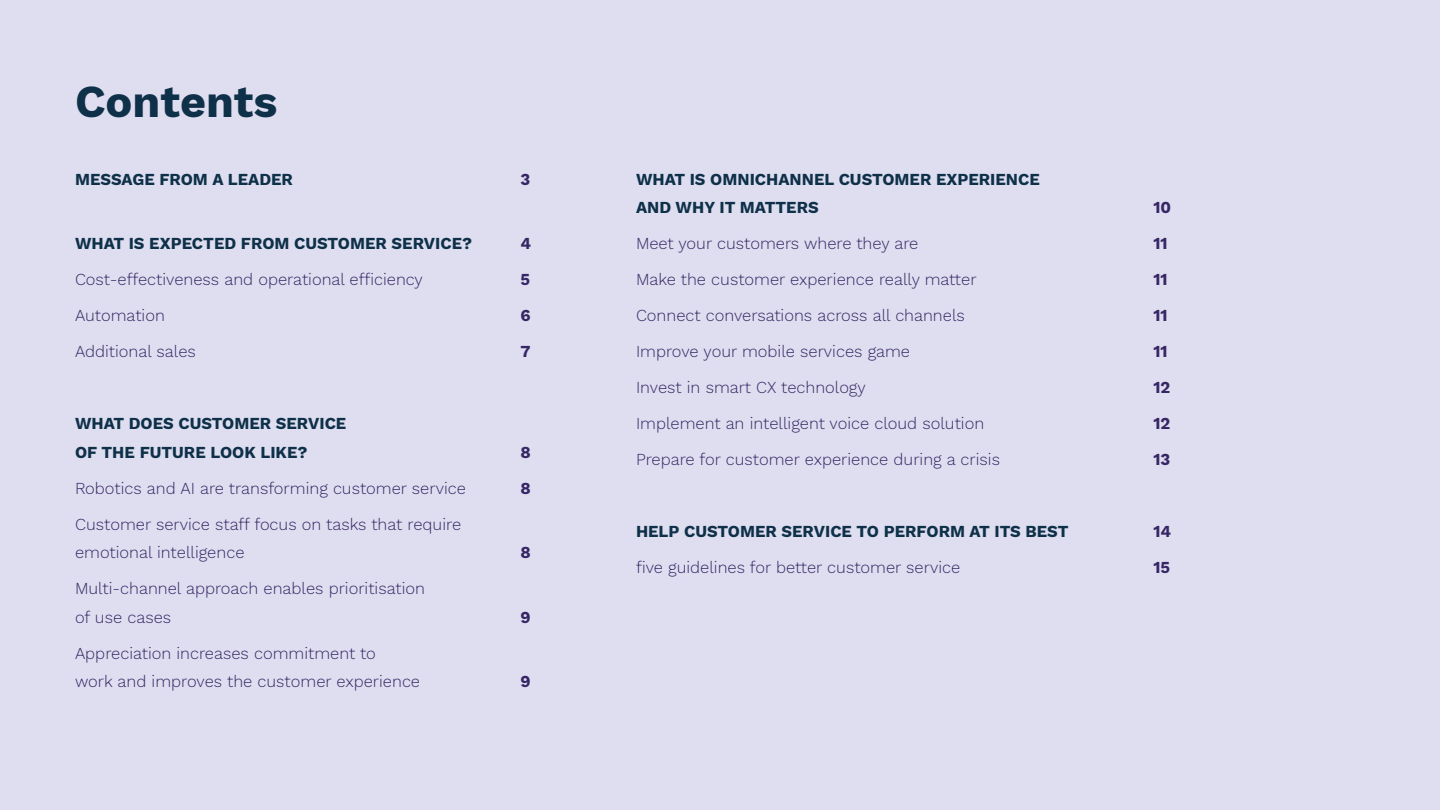
<style>
.page{position:relative;width:1440px;height:810px;background:#dedef0}
.page>*{position:absolute;margin:0;border:0;box-sizing:border-box;transform-origin:0 0}
.t1{font:700 45px "Work Sans";color:#0e3048}
.t2{font:300 16.5px/28.5px "Work Sans";color:#362664}
.t3{font:700 16.5px/28.5px "Work Sans";color:#0e3048}
.t4{font:700 16.5px "Work Sans";color:#362664}
</style>
<div class="page">
<h1 class="t1" style="left:75px;top:67px;width:204px">Contents</h1>
<p class="t3" style="left:75px;top:164px;width:220px">MESSAGE FROM A LEADER</p>
<p class="t4" style="left:520px;top:167px;width:11px">3</p>
<p class="t3" style="left:75px;top:229px;width:399px">WHAT IS EXPECTED FROM CUSTOMER SERVICE?</p>
<p class="t4" style="left:520px;top:231px;width:12px">4</p>
<p class="t2" style="left:75px;top:265px;width:349px">Cost-effectiveness and operational efficiency</p>
<p class="t4" style="left:520px;top:267px;width:11px">5</p>
<p class="t2" style="left:75px;top:301px;width:91px">Automation</p>
<p class="t4" style="left:520px;top:303px;width:12px">6</p>
<p class="t2" style="left:75px;top:337px;width:122px">Additional sales</p>
<p class="t4" style="left:520px;top:339px;width:12px">7</p>
<p class="t3" style="left:75px;top:409px;width:273px">WHAT DOES CUSTOMER SERVICE<br>OF THE FUTURE LOOK LIKE?</p>
<p class="t4" style="left:520px;top:440px;width:12px">8</p>
<p class="t2" style="left:75px;top:473px;width:392px">Robotics and AI are transforming customer service</p>
<p class="t4" style="left:520px;top:476px;width:12px">8</p>
<p class="t2" style="left:75px;top:509px;width:388px">Customer service staff focus on tasks that require emotional intelligence</p>
<p class="t4" style="left:520px;top:540px;width:12px">8</p>
<p class="t2" style="left:75px;top:574px;width:351px">Multi-channel approach enables prioritisation of use cases</p>
<p class="t2" style="left:75px;top:638px;width:347px">Appreciation increases commitment to<br>work and improves the customer experience</p>
<p class="t4" style="left:520px;top:605px;width:12px">9</p>
<p class="t4" style="left:520px;top:669px;width:12px">9</p>
<p class="t3" style="left:636px;top:164px;width:405px">WHAT IS OMNICHANNEL CUSTOMER EXPERIENCE<br>AND WHY IT MATTERS</p>
<p class="t4" style="left:1154px;top:195px;width:19px">10</p>
<p class="t2" style="left:636px;top:229px;width:284px">Meet your customers where they are</p>
<p class="t4" style="left:1154px;top:231px;width:16px">11</p>
<p class="t2" style="left:636px;top:265px;width:342px">Make the customer experience really matter</p>
<p class="t4" style="left:1154px;top:267px;width:16px">11</p>
<p class="t2" style="left:636px;top:301px;width:330px">Connect conversations across all channels</p>
<p class="t4" style="left:1154px;top:303px;width:16px">11</p>
<p class="t2" style="left:636px;top:337px;width:276px">Improve your mobile services game</p>
<p class="t4" style="left:1154px;top:339px;width:16px">11</p>
<p class="t2" style="left:636px;top:373px;width:231px">Invest in smart CX technology</p>
<p class="t4" style="left:1154px;top:375px;width:18px">12</p>
<p class="t2" style="left:636px;top:409px;width:350px">Implement an intelligent voice cloud solution</p>
<p class="t4" style="left:1154px;top:411px;width:18px">12</p>
<p class="t2" style="left:636px;top:445px;width:366px">Prepare for customer experience during a crisis</p>
<p class="t4" style="left:1154px;top:447px;width:18px">13</p>
<p class="t3" style="left:636px;top:517px;width:434px">HELP CUSTOMER SERVICE TO PERFORM AT ITS BEST</p>
<p class="t4" style="left:1154px;top:519px;width:19px">14</p>
<p class="t2" style="left:636px;top:553px;width:326px">five guidelines for better customer service</p>
<p class="t4" style="left:1154px;top:555px;width:18px">15</p>
</div>
